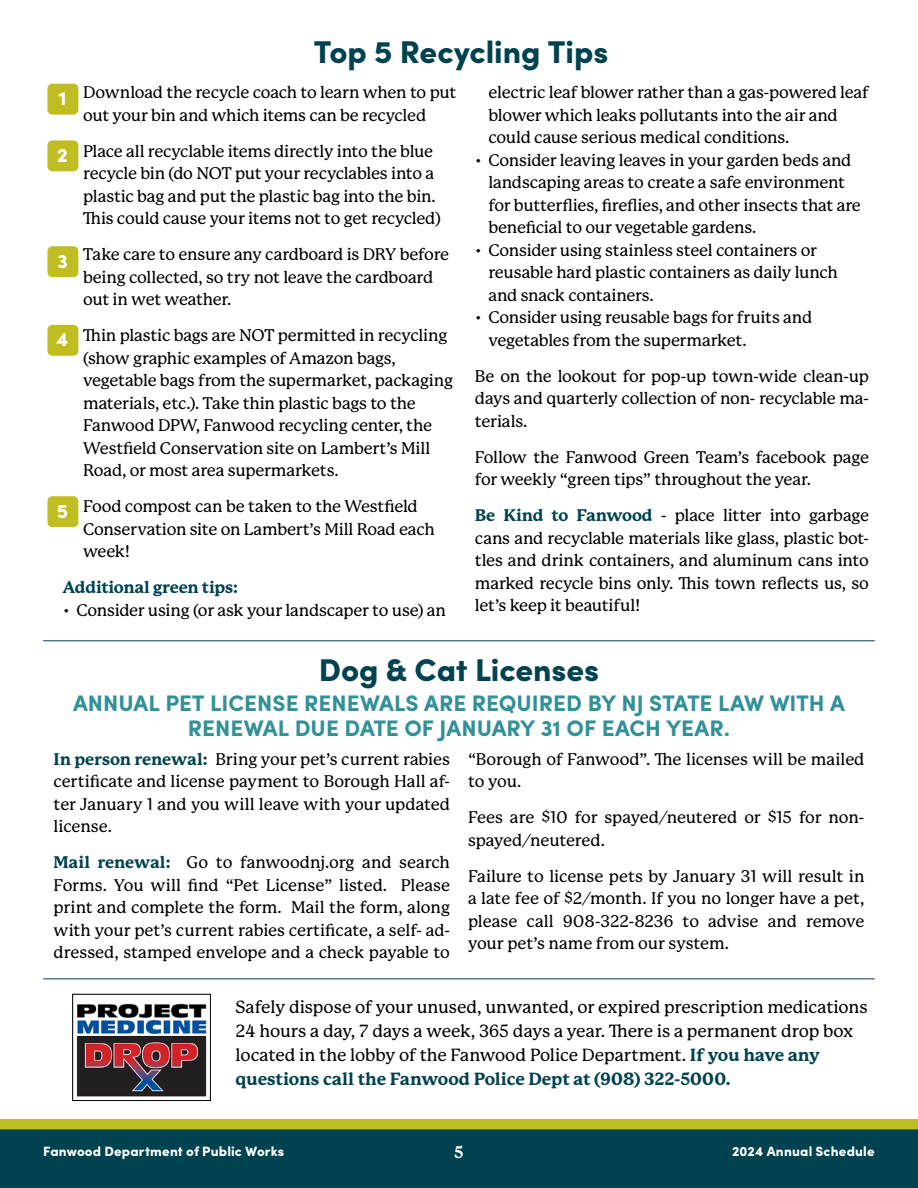
<style>
.page{position:relative;width:918px;height:1188px;background:#fff}
.page>*{position:absolute;margin:0;border:0;box-sizing:border-box;transform-origin:0 0}
.t1{font:900 31.5px "Sofia Pro";color:#00424f}
.t2{font:700 22.5px/25.5px "Sofia Pro";color:#329097;text-align:center}
.t3{font:900 19.65px "Sofia Pro";color:#fff}
.t4{font:500 17.25px/24px "P Mackinac Pro";letter-spacing:-.005em;color:#000}
.t5{font:800 17.25px "P22 Mackinac Pro";letter-spacing:-.015em;color:#00424f}
.t6{font:500 16.5px/22.5px "P Mackinac Pro";letter-spacing:-.01em;color:#000}
.t7{font:800 16.5px "P22 Mackinac Pro";letter-spacing:-.01em;color:#00424f}
.t8{font:800 16.5px "P22 Mackinac Pro";color:#fff}
.t9{font:900 13.5px "Sofia Pro";letter-spacing:.015em;color:#fff}
.s1{font-family:"P22 Mackinac Pro";font-weight:800;color:#00424f}
</style>
<div class="page">
<svg style="left:0;top:1119px;width:918px;height:69px;background:#1d5448"></svg>
<div style="left:47px;top:84px;width:31px;height:31px;background:#c0bd22;border-radius:5px"></div>
<div style="left:47px;top:140px;width:31px;height:31px;background:#c0bd22;border-radius:5px"></div>
<div style="left:47px;top:246px;width:31px;height:31px;background:#c0bd22;border-radius:5px"></div>
<div style="left:47px;top:325px;width:31px;height:31px;background:#c0bd22;border-radius:5px"></div>
<div style="left:47px;top:496px;width:31px;height:31px;background:#c0bd22;border-radius:5px"></div>
<img style="left:76px;top:1003px;width:131px;height:94px">
<div style="left:72px;top:994px;width:139px;height:107px;border:1px solid #000"></div>
<hr style="left:43px;top:640px;width:832px;height:1px;background:#00424f">
<hr style="left:43px;top:978px;width:832px;height:1px;background:#00424f">
<h1 class="t1" style="left:314px;top:27px;width:296px">Top 5 Recycling Tips</h1>
<p class="t6" style="left:83px;top:81px;width:375px;text-indent:-20px">1. Download the recycle coach to learn when to put out your bin and which items can be recycled</p>
<p class="t6" style="left:83px;top:140px;width:359px;text-indent:-20px">2. Place all recyclable items directly into the blue recycle bin (do NOT put your recyclables into a plastic bag and put the plastic bag into the bin.<br>This could cause your items not to get recycled)</p>
<p class="t6" style="left:83px;top:243px;width:367px;text-indent:-20px">3. Take care to ensure any cardboard is DRY before being collected, so try not leave the cardboard out in wet weather.</p>
<p class="t6" style="left:83px;top:324px;width:371px;text-indent:-20px">4. Thin plastic bags are NOT permitted in recycling (show graphic examples of Amazon bags, vegetable bags from the supermarket, packaging materials, etc.). Take thin plastic bags to the Fanwood DPW, Fanwood recycling center, the Westfield Conservation site on Lambert’s Mill Road, or most area supermarkets.</p>
<p class="t6" style="left:83px;top:496px;width:353px;text-indent:-20px">5. Food compost can be taken to the Westfield<br>Conservation site on Lambert’s Mill Road each week!</p>
<p class="t7" style="left:63px;top:578px;width:177px">Additional green tips:</p>
<p class="t6" style="left:63px;top:599px;width:385px">• Consider using (or ask your landscaper to use) an</p>
<p class="t3" style="left:59px;top:83px;width:10px">1</p>
<p class="t3" style="left:57px;top:140px;width:12px">2</p>
<p class="t3" style="left:57px;top:246px;width:12px">3</p>
<p class="t3" style="left:57px;top:324px;width:13px">4</p>
<p class="t3" style="left:57px;top:496px;width:13px">5</p>
<p class="t6" style="left:488px;top:82px;width:382px">electric leaf blower rather than a gas-powered leaf blower which leaks pollutants into the air and could cause serious medical conditions.</p>
<p class="t6" style="left:488px;top:149px;width:374px;text-indent:-13px">• Consider leaving leaves in your garden beds and landscaping areas to create a safe environment for butterflies, fireflies, and other insects that are beneficial to our vegetable gardens.</p>
<p class="t6" style="left:488px;top:239px;width:351px;text-indent:-13px">• Consider using stainless steel containers or reusable hard plastic containers as daily lunch and snack containers.</p>
<p class="t6" style="left:488px;top:307px;width:325px;text-indent:-13px">• Consider using reusable bags for fruits and vegetables from the supermarket.</p>
<p class="t6" style="left:475px;top:365px;width:396px;text-align:justify">Be on the lookout for pop-up town-wide clean-up days and quarterly collection of non- recyclable ma&shy;terials.</p>
<p class="t6" style="left:475px;top:446px;width:395px">Follow the Fanwood Green Team’s facebook page for weekly “green tips” throughout the year.</p>
<p class="t6" style="left:475px;top:505px;width:396px;text-align:justify"><span class="s1">Be Kind to Fanwood</span> - place litter into garbage cans and recyclable materials like glass, plastic bot&shy;tles and drink containers, and aluminum cans into marked recycle bins only. This town reflects us, so let’s keep it beautiful!</p>
<h1 class="t1" style="left:319px;top:645px;width:282px">Dog &amp; Cat Licenses</h1>
<h2 class="t2" style="left:73px;top:689px;width:773px">ANNUAL PET LICENSE RENEWALS ARE REQUIRED BY NJ STATE LAW WITH A<br>RENEWAL DUE DATE OF JANUARY 31 OF EACH YEAR.</h2>
<p class="t6" style="left:54px;top:748px;width:398px;text-align:justify"><span class="s1">In person renewal:</span> Bring your pet’s current rabies certificate and license payment to Borough Hall af&shy;ter January 1 and you will leave with your updated license.</p>
<p class="t6" style="left:54px;top:851px;width:398px;text-align:justify"><span class="s1">Mail renewal:</span> Go to fanwoodnj.org and search Forms. You will find “Pet License” listed. Please print and complete the form. Mail the form, along with your pet’s current rabies certificate, a self- ad&shy;dressed, stamped envelope and a check payable to</p>
<p class="t6" style="left:468px;top:748px;width:398px">“Borough of Fanwood”. The licenses will be mailed to you.</p>
<p class="t6" style="left:468px;top:806px;width:398px">Fees are $10 for spayed/neutered or $15 for non&shy;spayed/neutered.</p>
<p class="t6" style="left:468px;top:865px;width:398px;text-align:justify">Failure to license pets by January 31 will result in a late fee of $2/month. If you no longer have a pet, please call 908-322-8236 to advise and remove your pet’s name from our system.</p>
<p class="t4" style="left:236px;top:995px;width:634px">Safely dispose of your unused, unwanted, or expired prescription medications<br>24 hours a day, 7 days a week, 365 days a year. There is a permanent drop box located in the lobby of the Fanwood Police Department. <span class="s1">If you have any</span></p>
<p class="t5" style="left:236px;top:1069px;width:497px">questions call the Fanwood Police Dept at (908) 322-5000.</p>
<p class="t9" style="left:43px;top:1140px;width:243px">Fanwood Department of Public Works</p>
<p class="t8" style="left:454px;top:1143px;width:11px">5</p>
<p class="t9" style="left:732px;top:1140px;width:144px">2024 Annual Schedule</p>
</div>
